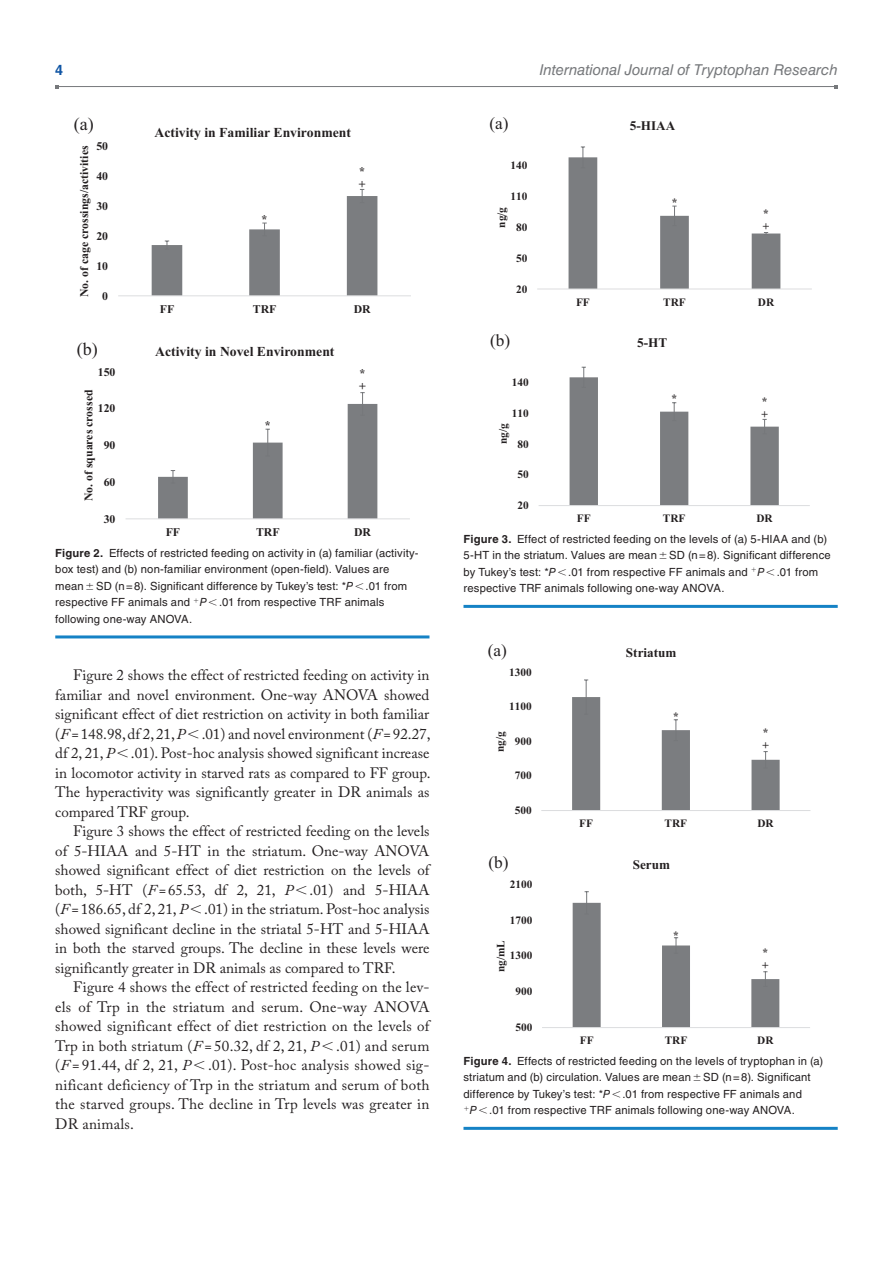
<style>
.page{position:relative;width:893px;height:1263px;background:#fff}
.page>*{position:absolute;margin:0;border:0;box-sizing:border-box;transform-origin:0 0}
.t1{font:18px "Times New Roman";color:#231f20}
.t2{font:17.25px "Times New Roman";color:#231f20}
.t3{font:15px/19.5px "Adobe Caslon Pro";color:#231f20;text-align:justify}
.t4{font:italic 15px "Helvetica LT Std";letter-spacing:-.005em;color:#76787b}
.t5{font:700 14.25px "Helvetica LT Std";color:#1055a4}
.t6{font:700 13.65px "Times New Roman";color:#231f20}
.t7{font:700 13.2px "Times New Roman";color:#231f20}
.t8{font:700 11.7px/13.5px "Times New Roman";color:#231f20}
.t9{font:11.25px/16.5px "Helvetica LT Std";letter-spacing:.015em;color:#231f20}
.t10{font:700 11.25px/13px "Times New Roman";color:#231f20}
.s1{font-weight:700}
.s2{font-style:italic}
</style>
<div class="page">
<hr style="left:57px;top:86px;width:779px;height:1px;background:#76787b">
<hr style="left:55px;top:635px;width:374px;height:3px;background:#1582c5">
<svg style="left:152px;top:189px;width:225px;height:106px"></svg>
<hr style="left:118px;top:295px;width:293px;height:1px;background:#dcdddf">
<svg style="left:158px;top:392px;width:219px;height:126px"></svg>
<hr style="left:126px;top:518px;width:284px;height:1px;background:#dcdddf">
<hr style="left:463px;top:605px;width:375px;height:3px;background:#1582c5">
<svg style="left:569px;top:147px;width:211px;height:142px"></svg>
<hr style="left:537px;top:289px;width:275px;height:1px;background:#dcdddf">
<svg style="left:570px;top:367px;width:209px;height:138px"></svg>
<hr style="left:539px;top:505px;width:271px;height:1px;background:#dcdddf">
<hr style="left:463px;top:1127px;width:375px;height:3px;background:#1582c5">
<svg style="left:572px;top:680px;width:208px;height:130px"></svg>
<hr style="left:541px;top:810px;width:269px;height:1px;background:#dcdddf">
<svg style="left:573px;top:891px;width:206px;height:136px"></svg>
<hr style="left:542px;top:1027px;width:268px;height:1px;background:#dcdddf">
<p class="t5" style="left:55px;top:61px;width:9px">4</p>
<p class="t4" style="left:540px;top:61px;width:300px">International Journal of Tryptophan Research</p>
<p class="t1" style="left:74px;top:114px;width:21px">(a)</p>
<p class="t8" style="left:96px;top:139px;width:13px">50</p>
<p class="t8" style="left:77px;top:297px;width:153px;rotate:-90deg">No. of cage crossings/activities</p>
<p class="t8" style="left:96px;top:169px;width:13px">40</p>
<p class="t8" style="left:96px;top:199px;width:13px">30</p>
<p class="t8" style="left:96px;top:229px;width:13px">20</p>
<p class="t8" style="left:96px;top:259px;width:13px">10</p>
<p class="t8" style="left:102px;top:289px;width:7px">0</p>
<p class="t6" style="left:155px;top:124px;width:198px">Activity in Familiar Environment</p>
<p class="t8" style="left:262px;top:212px;width:7px">*</p>
<p class="t8" style="left:359px;top:164px;width:8px">* +</p>
<p class="t8" style="left:160px;top:303px;width:16px">FF</p>
<p class="t8" style="left:253px;top:303px;width:25px">TRF</p>
<p class="t8" style="left:354px;top:303px;width:18px">DR</p>
<p class="t1" style="left:77px;top:339px;width:22px">(b)</p>
<p class="t6" style="left:155px;top:344px;width:181px">Activity in Novel Environment</p>
<p class="t8" style="left:98px;top:365px;width:19px">150</p>
<p class="t8" style="left:82px;top:501px;width:113px;rotate:-90deg">No. of squares crossed</p>
<p class="t8" style="left:98px;top:402px;width:19px">120</p>
<p class="t8" style="left:104px;top:438px;width:13px">90</p>
<p class="t8" style="left:104px;top:475px;width:13px">60</p>
<p class="t8" style="left:104px;top:512px;width:13px">30</p>
<p class="t8" style="left:265px;top:418px;width:7px">*</p>
<p class="t8" style="left:359px;top:366px;width:8px">* +</p>
<p class="t8" style="left:166px;top:526px;width:16px">FF</p>
<p class="t8" style="left:256px;top:526px;width:25px">TRF</p>
<p class="t8" style="left:354px;top:526px;width:18px">DR</p>
<p class="t9" style="left:55px;top:544px;width:365px"><span class="s1">Figure 2.</span> Effects of restricted feeding on activity in (a) familiar (activity&shy;box test) and (b) non-familiar environment (open-field). Values are mean SD (n=8). Significant difference by Tukey’s test: *<span class="s2">P</span> .01 from respective FF animals and <span class="s2">P</span> .01 from respective TRF animals following one-way ANOVA.</p>
<p class="t3" style="left:55px;top:665px;width:377px;text-indent:18px">Figure 2 shows the effect of restricted feeding on activity in familiar and novel environment. One-way ANOVA showed significant effect of diet restriction on activity in both familiar (<span class="s2">F</span>=148.98, df 2, 21, <span class="s2">P</span> .01) and novel environment (<span class="s2">F</span>=92.27, df 2, 21, <span class="s2">P</span> .01). Post-hoc analysis showed significant increase in locomotor activity in starved rats as compared to FF group.<br>The hyperactivity was significantly greater in DR animals as compared TRF group.</p>
<p class="t3" style="left:55px;top:821px;width:376px;text-indent:18px">Figure 3 shows the effect of restricted feeding on the levels of 5-HIAA and 5-HT in the striatum. One-way ANOVA showed significant effect of diet restriction on the levels of both, 5-HT (<span class="s2">F</span>=65.53, df 2, 21, <span class="s2">P</span> .01) and 5-HIAA (<span class="s2">F</span>=186.65, df 2, 21, <span class="s2">P</span> .01) in the striatum. Post-hoc analysis showed significant decline in the striatal 5-HT and 5-HIAA in both the starved groups. The decline in these levels were significantly greater in DR animals as compared to TRF.</p>
<p class="t3" style="left:55px;top:977px;width:376px;text-indent:18px">Figure 4 shows the effect of restricted feeding on the lev&shy;els of Trp in the striatum and serum. One-way ANOVA showed significant effect of diet restriction on the levels of Trp in both striatum (<span class="s2">F</span> = 50.32, df 2, 21, <span class="s2">P</span> .01) and serum (<span class="s2">F</span> = 91.44, df 2, 21, <span class="s2">P</span> .01). Post-hoc analysis showed sig&shy;nificant deficiency of Trp in the striatum and serum of both the starved groups. The decline in Trp levels was greater in DR animals.</p>
<p class="t2" style="left:489px;top:114px;width:21px">(a)</p>
<p class="t7" style="left:630px;top:118px;width:47px">5-HIAA</p>
<p class="t10" style="left:511px;top:159px;width:18px">140</p>
<p class="t10" style="left:511px;top:190px;width:18px">110</p>
<p class="t10" style="left:495px;top:228px;width:22px;rotate:-90deg">ng/g</p>
<p class="t10" style="left:516px;top:221px;width:13px">80</p>
<p class="t10" style="left:516px;top:251px;width:13px">50</p>
<p class="t10" style="left:516px;top:282px;width:13px">20</p>
<p class="t10" style="left:672px;top:196px;width:7px">*</p>
<p class="t10" style="left:763px;top:206px;width:8px">* +</p>
<p class="t10" style="left:576px;top:295px;width:15px">FF</p>
<p class="t10" style="left:663px;top:295px;width:24px">TRF</p>
<p class="t10" style="left:758px;top:295px;width:18px">DR</p>
<p class="t2" style="left:490px;top:331px;width:22px">(b)</p>
<p class="t7" style="left:637px;top:335px;width:32px">5-HT</p>
<p class="t10" style="left:512px;top:376px;width:18px">140</p>
<p class="t10" style="left:512px;top:406px;width:18px">110</p>
<p class="t10" style="left:496px;top:444px;width:22px;rotate:-90deg">ng/g</p>
<p class="t10" style="left:518px;top:437px;width:13px">80</p>
<p class="t10" style="left:518px;top:468px;width:13px">50</p>
<p class="t10" style="left:518px;top:499px;width:13px">20</p>
<p class="t10" style="left:671px;top:392px;width:7px">*</p>
<p class="t10" style="left:761px;top:395px;width:8px">* +</p>
<p class="t10" style="left:577px;top:512px;width:15px">FF</p>
<p class="t10" style="left:663px;top:512px;width:24px">TRF</p>
<p class="t10" style="left:756px;top:512px;width:18px">DR</p>
<p class="t9" style="left:463px;top:530px;width:369px"><span class="s1">Figure 3.</span> Effect of restricted feeding on the levels of (a) 5-HIAA and (b)<br>5-HT in the striatum. Values are mean SD (n=8). Significant difference by Tukey’s test: *<span class="s2">P</span> .01 from respective FF animals and <span class="s2">P</span> .01 from respective TRF animals following one-way ANOVA.</p>
<p class="t2" style="left:488px;top:641px;width:21px">(a)</p>
<p class="t7" style="left:626px;top:645px;width:52px">Striatum</p>
<p class="t10" style="left:509px;top:665px;width:24px">1300</p>
<p class="t10" style="left:509px;top:700px;width:24px">1100</p>
<p class="t10" style="left:493px;top:752px;width:22px;rotate:-90deg">ng/g</p>
<p class="t10" style="left:515px;top:735px;width:18px">900</p>
<p class="t10" style="left:515px;top:769px;width:18px">700</p>
<p class="t10" style="left:515px;top:804px;width:18px">500</p>
<p class="t10" style="left:673px;top:709px;width:7px">*</p>
<p class="t10" style="left:762px;top:726px;width:8px">* +</p>
<p class="t10" style="left:579px;top:817px;width:15px">FF</p>
<p class="t10" style="left:665px;top:817px;width:24px">TRF</p>
<p class="t10" style="left:757px;top:817px;width:18px">DR</p>
<p class="t2" style="left:488px;top:853px;width:22px">(b)</p>
<p class="t7" style="left:633px;top:857px;width:39px">Serum</p>
<p class="t10" style="left:510px;top:877px;width:24px">2100</p>
<p class="t10" style="left:510px;top:913px;width:24px">1700</p>
<p class="t10" style="left:494px;top:972px;width:34px;rotate:-90deg">ng/mL</p>
<p class="t10" style="left:510px;top:949px;width:24px">1300</p>
<p class="t10" style="left:515px;top:985px;width:18px">900</p>
<p class="t10" style="left:515px;top:1021px;width:18px">500</p>
<p class="t10" style="left:673px;top:928px;width:7px">*</p>
<p class="t10" style="left:762px;top:945px;width:8px">* +</p>
<p class="t10" style="left:580px;top:1034px;width:15px">FF</p>
<p class="t10" style="left:665px;top:1034px;width:24px">TRF</p>
<p class="t10" style="left:757px;top:1034px;width:18px">DR</p>
<p class="t9" style="left:463px;top:1052px;width:361px"><span class="s1">Figure 4.</span> Effects of restricted feeding on the levels of tryptophan in (a)</p>
<p class="t9" style="left:463px;top:1069px;width:349px">striatum and (b) circulation. Values are mean SD (n=8). Significant</p>
<p class="t9" style="left:463px;top:1085px;width:340px">difference by Tukey’s test: *<span class="s2">P</span> .01 from respective FF animals and</p>
<p class="t9" style="left:470px;top:1102px;width:327px"><span class="s2">P</span> .01 from respective TRF animals following one-way ANOVA.</p>
</div>
